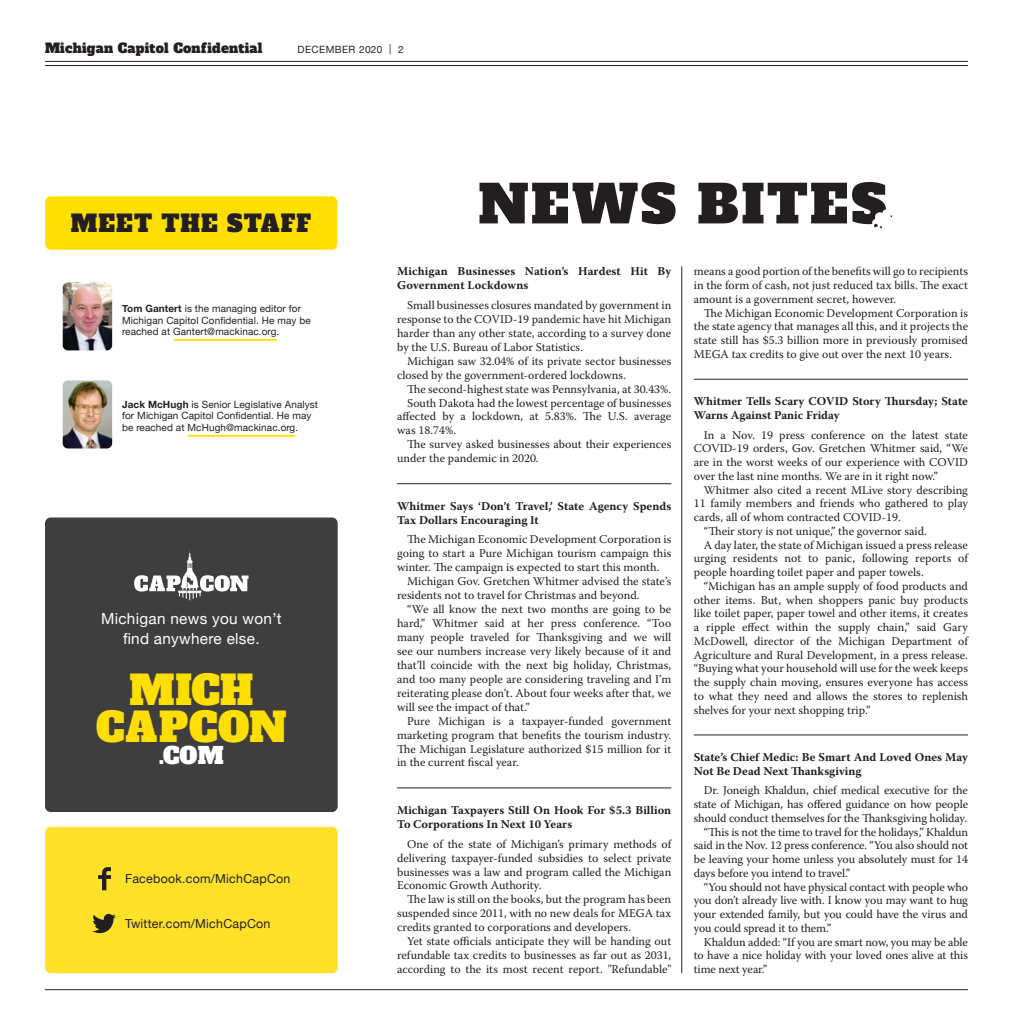
<style>
.page{position:relative;width:1013px;height:1035px;background:#fff}
.page>*{position:absolute;margin:0;border:0;box-sizing:border-box;transform-origin:0 0}
.names{font:39.5px/36.9px "Alfa Slab One";letter-spacing:.015em;color:#ffdf01;text-align:center}
._2009HeadlineSUBZuri{font:23.25px "Alfa Slab One";letter-spacing:.05em;color:#231f20}
.names-2{font:22.75px "Alfa Slab One";color:#fff}
.names-3{font:15.25px/19.8px "Helvetica Neue";letter-spacing:.02em;color:#fff;text-align:center}
.t1{font:13.12px "Alfa Slab One";letter-spacing:.02em;color:#231f20}
.names-4{font:12.38px "Helvetica Neue";letter-spacing:.02em;color:#231f20}
.MainBody{font:11.88px/13.8px "Warnock Pro";color:#231f20;text-align:justify}
.News_Bite_-_Title{font:700 11.88px/14px "Warnock Pro";color:#231f20}
.New_Bite_-_First_Tit{font:700 11.88px/14px "Warnock Pro";letter-spacing:.01em;color:#231f20}
._2012CapReport-Body{font:10px/11.5px "Helvetica Neue";letter-spacing:.01em;color:#231f20}
._2012CapReport-Body-2{font:10px "Helvetica Neue";letter-spacing:.04em;color:#231f20}
.s1{font-weight:700}
</style>
<div class="page">
<hr style="left:45px;top:61px;width:923px;height:1px;background:#231f20">
<hr style="left:45px;top:65px;width:923px;height:1px;background:#231f20">
<hr style="left:45px;top:989px;width:923px;height:1px;background:#231f20">
<div style="left:45px;top:196px;width:292px;height:54px;background:#ffdf01;border-radius:6px"></div>
<img style="left:63px;top:380px;width:49px;height:68px">
<hr style="left:188px;top:435px;width:107px;height:2px;background:#ffdf01">
<img style="left:63px;top:282px;width:49px;height:68px">
<hr style="left:174px;top:339px;width:103px;height:2px;background:#ffdf01">
<div style="left:45px;top:518px;width:293px;height:294px;background:#3e3e3f;border-radius:6px"></div>
<svg style="left:134px;top:551px;width:114px;height:49px"></svg>
<hr style="left:397px;top:484px;width:274px;height:1px;background:#231f20">
<hr style="left:397px;top:788px;width:274px;height:1px;background:#231f20">
<hr style="left:693px;top:379px;width:275px;height:1px;background:#231f20">
<hr style="left:693px;top:735px;width:275px;height:1px;background:#231f20">
<svg style="left:479px;top:182px;width:413px;height:47px"></svg>
<hr style="left:681px;top:266px;width:1px;height:707px;background:#231f20">
<div style="left:45px;top:827px;width:293px;height:146px;background:#ffe12a;border-radius:6px"></div>
<svg style="left:98px;top:867px;width:13px;height:23px"></svg>
<svg style="left:92px;top:914px;width:24px;height:19px"></svg>
<p class="t1" style="left:45px;top:37px;width:219px">Michigan Capitol Confidential</p>
<p class="_2012CapReport-Body-2" style="left:298px;top:42px;width:108px">DECEMBER 2020 | 2</p>
<p class="_2009HeadlineSUBZuri" style="left:71px;top:203px;width:242px">MEET THE STAFF</p>
<p class="_2012CapReport-Body" style="left:122px;top:303px;width:190px"><span class="s1">Tom Gantert</span> is the managing editor for<br>Michigan Capitol Confidential. He may be reached at Gantert@mackinac.org.</p>
<p class="_2012CapReport-Body" style="left:122px;top:399px;width:197px"><span class="s1">Jack McHugh</span> is Senior Legislative Analyst for Michigan Capitol Confidential. He may be reached at McHugh@mackinac.org.</p>
<p class="names-3" style="left:101px;top:610px;width:182px">Michigan news you won’t find anywhere else.</p>
<p class="names" style="left:96px;top:668px;width:192px">MICH<br>CAPCON</p>
<p class="names-2" style="left:159px;top:736px;width:66px">.COM</p>
<p class="names-4" style="left:125px;top:870px;width:167px">Facebook.com/MichCapCon</p>
<p class="names-4" style="left:125px;top:915px;width:147px">Twitter.com/MichCapCon</p>
<p class="New_Bite_-_First_Tit" style="left:397px;top:264px;width:276px">Michigan Businesses Nation’s Hardest Hit By<br>Government Lockdowns</p>
<p class="MainBody" style="left:397px;top:298px;width:276px;text-indent:10px">Small businesses closures mandated by government in response to the COVID-19 pandemic have hit Michigan harder than any other state, according to a survey done by the U.S. Bureau of Labor Statistics.</p>
<p class="MainBody" style="left:397px;top:354px;width:276px;text-indent:10px">Michigan saw 32.04% of its private sector businesses closed by the government-ordered lockdowns.</p>
<p class="MainBody" style="left:407px;top:382px;width:266px">The second-highest state was Pennsylvania, at 30.43%.</p>
<p class="MainBody" style="left:397px;top:395px;width:276px;text-indent:10px">South Dakota had the lowest percentage of businesses affected by a lockdown, at 5.83%. The U.S. average was 18.74%.</p>
<p class="MainBody" style="left:397px;top:437px;width:276px;text-indent:10px">The survey asked businesses about their experiences under the pandemic in 2020.</p>
<p class="News_Bite_-_Title" style="left:397px;top:499px;width:276px">Whitmer Says ‘Don’t Travel,’ State Agency Spends<br>Tax Dollars Encouraging It</p>
<p class="MainBody" style="left:397px;top:532px;width:276px;text-indent:10px">The Michigan Economic Development Corporation is going to start a Pure Michigan tourism campaign this winter. The campaign is expected to start this month.</p>
<p class="MainBody" style="left:397px;top:574px;width:276px;text-indent:10px">Michigan Gov. Gretchen Whitmer advised the state’s residents not to travel for Christmas and beyond.</p>
<p class="MainBody" style="left:397px;top:602px;width:276px;text-indent:10px">“We all know the next two months are going to be hard,” Whitmer said at her press conference. “Too many people traveled for Thanksgiving and we will see our numbers increase very likely because of it and that’ll coincide with the next big holiday, Christmas, and too many people are considering traveling and I’m reiterating please don’t. About four weeks after that, we will see the impact of that.”</p>
<p class="MainBody" style="left:397px;top:714px;width:276px;text-indent:10px">Pure Michigan is a taxpayer-funded government marketing program that benefits the tourism industry.<br>The Michigan Legislature authorized $15 million for it in the current fiscal year.</p>
<p class="News_Bite_-_Title" style="left:397px;top:803px;width:276px">Michigan Taxpayers Still On Hook For $5.3 Billion<br>To Corporations In Next 10 Years</p>
<p class="MainBody" style="left:397px;top:837px;width:276px;text-indent:10px">One of the state of Michigan’s primary methods of delivering taxpayer-funded subsidies to select private businesses was a law and program called the Michigan Economic Growth Authority.</p>
<p class="MainBody" style="left:397px;top:892px;width:276px;text-indent:10px">The law is still on the books, but the program has been suspended since 2011, with no new deals for MEGA tax credits granted to corporations and developers.</p>
<p class="MainBody" style="left:397px;top:934px;width:276px;text-indent:10px">Yet state officials anticipate they will be handing out refundable tax credits to businesses as far out as 2031, according to the its most recent report. "Refundable"</p>
<p class="MainBody" style="left:693px;top:264px;width:276px">means a good portion of the benefits will go to recipients in the form of cash, not just reduced tax bills. The exact amount is a government secret, however.</p>
<p class="MainBody" style="left:693px;top:306px;width:276px;text-indent:10px">The Michigan Economic Development Corporation is the state agency that manages all this, and it projects the state still has $5.3 billion more in previously promised MEGA tax credits to give out over the next 10 years.</p>
<p class="News_Bite_-_Title" style="left:693px;top:395px;width:276px">Whitmer Tells Scary COVID Story Thursday; State<br>Warns Against Panic Friday</p>
<p class="MainBody" style="left:693px;top:428px;width:276px;text-indent:10px">In a Nov. 19 press conference on the latest state COVID-19 orders, Gov. Gretchen Whitmer said, “We are in the worst weeks of our experience with COVID over the last nine months. We are in it right now.”</p>
<p class="MainBody" style="left:693px;top:483px;width:276px;text-indent:10px">Whitmer also cited a recent MLive story describing 11 family members and friends who gathered to play cards, all of whom contracted COVID-19.</p>
<p class="MainBody" style="left:703px;top:524px;width:225px">“Their story is not unique,” the governor said.</p>
<p class="MainBody" style="left:693px;top:538px;width:276px;text-indent:10px">A day later, the state of Michigan issued a press release urging residents not to panic, following reports of people hoarding toilet paper and paper towels.</p>
<p class="MainBody" style="left:693px;top:579px;width:276px;text-indent:10px">“Michigan has an ample supply of food products and other items. But, when shoppers panic buy products like toilet paper, paper towel and other items, it creates a ripple effect within the supply chain,” said Gary McDowell, director of the Michigan Department of Agriculture and Rural Development, in a press release. “Buying what your household will use for the week keeps the supply chain moving, ensures everyone has access to what they need and allows the stores to replenish shelves for your next shopping trip.”</p>
<p class="News_Bite_-_Title" style="left:693px;top:750px;width:276px">State’s Chief Medic: Be Smart And Loved Ones May<br>Not Be Dead Next Thanksgiving</p>
<p class="MainBody" style="left:693px;top:783px;width:276px;text-indent:10px">Dr. Joneigh Khaldun, chief medical executive for the state of Michigan, has offered guidance on how people should conduct themselves for the Thanksgiving holiday.</p>
<p class="MainBody" style="left:693px;top:825px;width:276px;text-indent:10px">“This is not the time to travel for the holidays,” Khaldun said in the Nov. 12 press conference. “You also should not be leaving your home unless you absolutely must for 14 days before you intend to travel.”</p>
<p class="MainBody" style="left:693px;top:880px;width:276px;text-indent:10px">“You should not have physical contact with people who you don’t already live with. I know you may want to hug your extended family, but you could have the virus and you could spread it to them.”</p>
<p class="MainBody" style="left:693px;top:935px;width:276px;text-indent:10px">Khaldun added: “If you are smart now, you may be able to have a nice holiday with your loved ones alive at this time next year.”</p>
</div>
